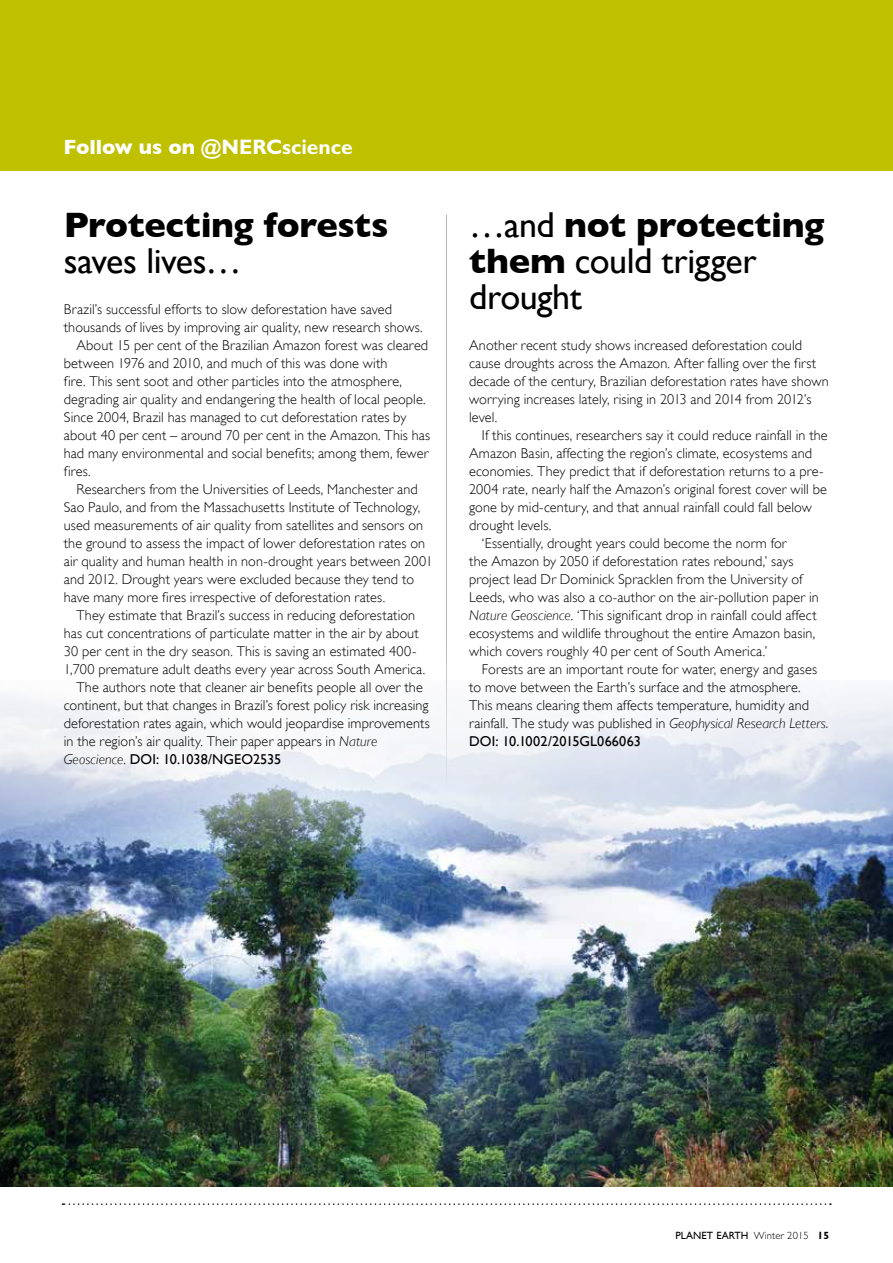
<style>
.page{position:relative;width:893px;height:1263px;background:#fff}
.page>*{position:absolute;margin:0;border:0;box-sizing:border-box;transform-origin:0 0}
.news_headline{font:36px/36px "Gill Sans";letter-spacing:-.015em;color:#000}
.news_headline-2{font:700 36px/36px "Gill Sans";letter-spacing:-.01em;color:#000}
.body_copy{font:700 21px "Gill Sans MT Pro";letter-spacing:-.005em;color:#fff}
.news_copy{font:300 14.25px/18px "Gill Sans";letter-spacing:.01em;color:#000}
.t1{font:10.5px "Gill Sans";letter-spacing:.01em;color:#000}
.s1{font-family:"Gill Sans"}
.s2{font-weight:400}
.s3{font-weight:700}
.s4{font-style:italic}
.s5{font-family:"Gill Sans MT Pro";font-weight:300}
.s6{font-family:"Gill Sans MT Pro";font-weight:700}
</style>
<div class="page">
<img style="left:0;top:687px;width:893px;height:499px">
<div style="left:0;top:0;width:893px;height:170px;background:#bfc000"></div>
<svg style="left:62px;top:1203px;width:769px;height:2px"></svg>
<hr style="left:446px;top:215px;width:1px;height:584px;background:#b5b6af">
<p class="body_copy" style="left:63px;top:134px;width:291px"><span class="s1">Follow us on</span> @NERCscience</p>
<p class="news_headline-2" style="left:64px;top:207px;width:326px">Protecting forests <span class="s2">saves lives…</span></p>
<p class="news_headline" style="left:469px;top:207px;width:357px">…and <span class="s3">not protecting them</span> could trigger drought</p>
<p class="news_copy" style="left:64px;top:299px;width:360px">Brazil’s successful efforts to slow deforestation have saved thousands of lives by improving air quality, new research shows.</p>
<p class="news_copy" style="left:64px;top:335px;width:368px;text-indent:13px">About 15 per cent of the Brazilian Amazon forest was cleared between 1976 and 2010, and much of this was done with<br>fire. This sent soot and other particles into the atmosphere, degrading air quality and endangering the health of local people.<br>Since 2004, Brazil has managed to cut deforestation rates by about 40 per cent – around 70 per cent in the Amazon. This has had many environmental and social benefits; among them, fewer fires.</p>
<p class="news_copy" style="left:64px;top:479px;width:370px;text-indent:13px">Researchers from the Universities of Leeds, Manchester and Sao Paulo, and from the Massachusetts Institute of Technology, used measurements of air quality from satellites and sensors on the ground to assess the impact of lower deforestation rates on air quality and human health in non-drought years between 2001 and 2012. Drought years were excluded because they tend to have many more fires irrespective of deforestation rates.</p>
<p class="news_copy" style="left:64px;top:605px;width:363px;text-indent:13px">They estimate that Brazil’s success in reducing deforestation has cut concentrations of particulate matter in the air by about 30 per cent in the dry season. This is saving an estimated 400- 1,700 premature adult deaths every year across South America.</p>
<p class="news_copy" style="left:64px;top:677px;width:368px;text-indent:13px">The authors note that cleaner air benefits people all over the continent, but that changes in Brazil’s forest policy risk increasing deforestation rates again, which would jeopardise improvements in the region’s air quality. Their paper appears in <span class="s4">Nature Geoscience</span>. <span class="s2">DOI: 10.1038/NGEO2535</span></p>
<p class="news_copy" style="left:469px;top:336px;width:361px">Another recent study shows increased deforestation could cause droughts across the Amazon. After falling over the first decade of the century, Brazilian deforestation rates have shown worrying increases lately, rising in 2013 and 2014 from 2012’s level.</p>
<p class="news_copy" style="left:469px;top:426px;width:360px;text-indent:13px">If this continues, researchers say it could reduce rainfall in the Amazon Basin, affecting the region’s climate, ecosystems and economies. They predict that if deforestation returns to a pre-2004 rate, nearly half the Amazon’s original forest cover will be gone by mid-century, and that annual rainfall could fall below drought levels.</p>
<p class="news_copy" style="left:469px;top:534px;width:351px;text-indent:13px">‘Essentially, drought years could become the norm for<br>the Amazon by 2050 if deforestation rates rebound,’ says project lead Dr Dominick Spracklen from the University of Leeds, who was also a co-author on the air-pollution paper in <span class="s4">Nature Geoscience</span>. ‘This significant drop in rainfall could affect ecosystems and wildlife throughout the entire Amazon basin, which covers roughly 40 per cent of South America.’</p>
<p class="news_copy" style="left:469px;top:660px;width:361px;text-indent:13px">Forests are an important route for water, energy and gases to move between the Earth’s surface and the atmosphere.<br>This means clearing them affects temperature, humidity and rainfall. The study was published in <span class="s4">Geophysical Research Letters.<br></span><span class="s2">DOI: 10.1002/2015GL066063</span></p>
<p class="t1" style="left:675px;top:1229px;width:155px">PLANET EARTH <span class="s5">Winter 2015</span> <span class="s6">15</span></p>
</div>
